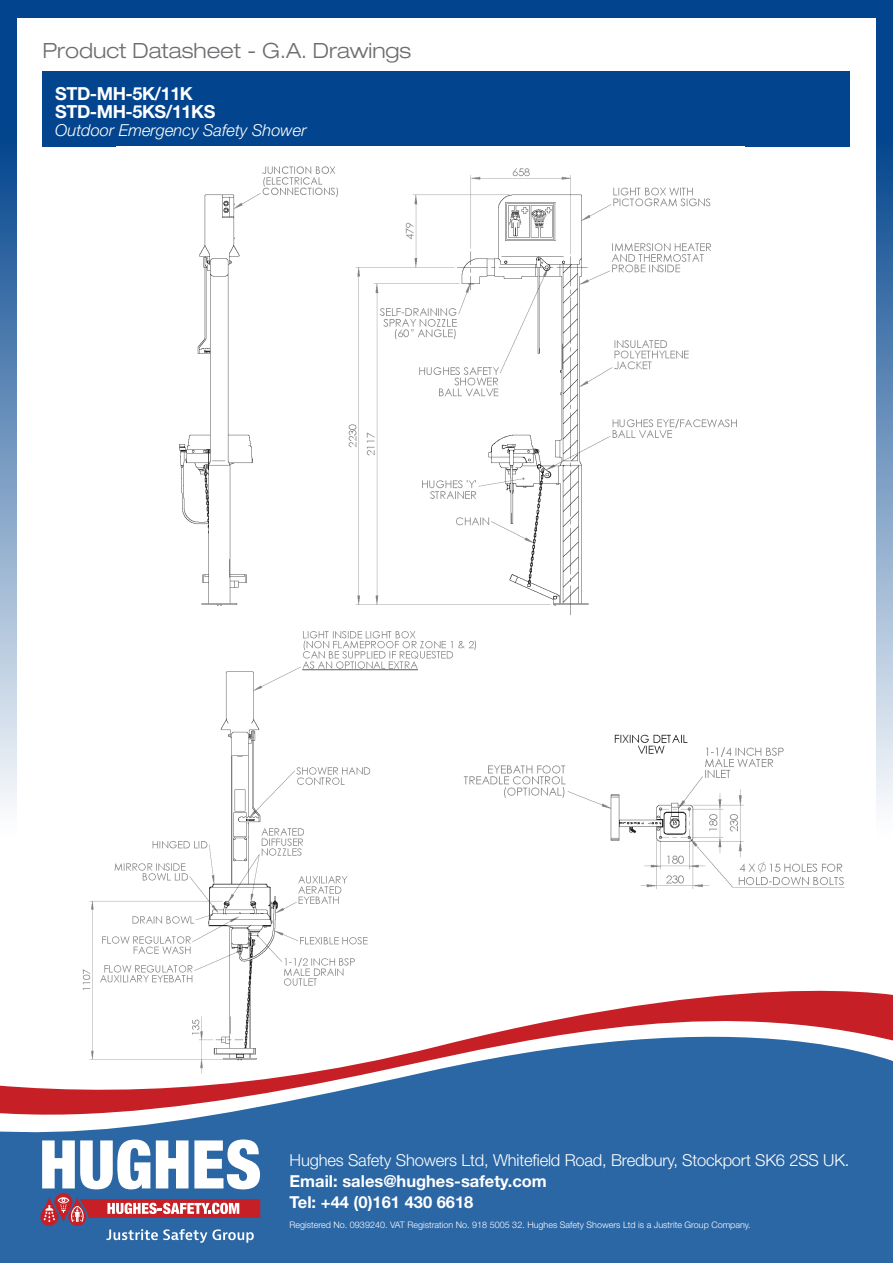
<style>
.page{position:relative;width:893px;height:1263px;background:#fff}
.page>*{position:absolute;margin:0;border:0;box-sizing:border-box;transform-origin:0 0}
.t1{font:300 expanded 21px "Helvetica Neue LT Std";color:#6c6d70}
.t2{font:700 18px/18px "Helvetica Neue LT Std";letter-spacing:-.025em;color:#fff}
.t3{font:300 16.5px "Helvetica Neue LT Std";letter-spacing:-.01em;color:#fff}
.t4{font:700 16.5px "Helvetica Neue LT Std";color:#fff}
.t5{font:italic 300 16.5px "Helvetica Neue LT Std";color:#fff}
.t6{font:300 9px "Helvetica Neue LT Std";color:#fff}
</style>
<div class="page">
<img style="left:82px;top:631px;width:394px;height:360px">
<div style="left:43px;top:71px;width:807px;height:76px;background:#02448d"></div>
<div style="left:0;top:0;width:893px;height:17px;background:#02448d"></div>
<svg style="left:0;top:17px;width:17px;height:789px;background:#6890bb"></svg>
<svg style="left:876px;top:17px;width:17px;height:789px;background:#6890bb"></svg>
<svg style="left:0;top:993px;width:893px;height:270px;fill:#2b66a5"></svg>
<svg style="left:40px;top:1139px;width:220px;height:104px"></svg>
<img style="left:179px;top:166px;width:558px;height:450px">
<img style="left:441px;top:703px;width:404px;height:201px">
<p class="t1" style="left:43px;top:38px;width:370px">Product Datasheet - G.A. Drawings</p>
<p class="t2" style="left:55px;top:84px;width:162px">STD-MH-5K/11K<br>STD-MH-5KS/11KS</p>
<p class="t5" style="left:55px;top:120px;width:253px">Outdoor Emergency Safety Shower</p>
<p class="t3" style="left:290px;top:1150px;width:561px">Hughes Safety Showers Ltd, Whitefield Road, Bredbury, Stockport SK6 2SS UK.</p>
<p class="t4" style="left:290px;top:1171px;width:259px">Email: sales@hughes-safety.com</p>
<p class="t4" style="left:290px;top:1191px;width:185px">Tel: +44 (0)161 430 6618</p>
<p class="t6" style="left:290px;top:1220px;width:463px">Registered No. 0939240. VAT Registration No. 918 5005 32. Hughes Safety Showers Ltd is a Justrite Group Company.</p>
</div>
